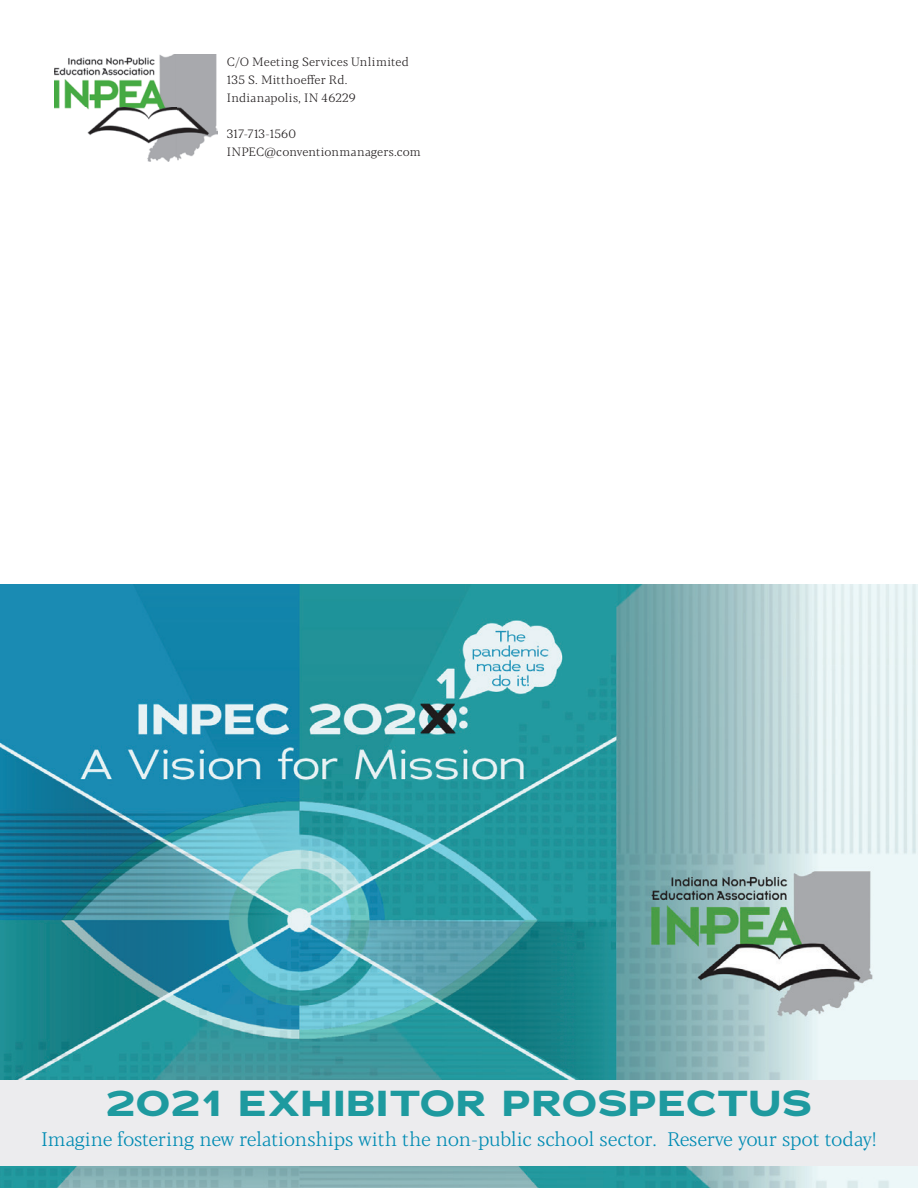
<style>
.page{position:relative;width:918px;height:1188px;background:#fff}
.page>*{position:absolute;margin:0;border:0;box-sizing:border-box;transform-origin:0 0}
.t1{font:700 36px "Adrianna Extended";letter-spacing:.015em;color:#1e9a9f}
.t2{font:300 19.5px "Blacker Pro Tx";letter-spacing:-.005em;color:#008bb3}
.t3{font:300 12px/18px "Blacker Pro Tx";letter-spacing:.02em;color:#231f20}
</style>
<div class="page">
<img style="left:0;top:584px;width:918px;height:604px">
<div style="left:0;top:1080px;width:918px;height:86px;background:#ececee"></div>
<img style="left:54px;top:54px;width:164px;height:108px">
<p class="t3" style="left:227px;top:53px;width:184px">C/O Meeting Services Unlimited<br>135 S. Mitthoeffer Rd.<br>Indianapolis, IN 46229</p>
<p class="t3" style="left:227px;top:125px;width:196px">317-713-1560<br>INPEC@conventionmanagers.com</p>
<h1 class="t1" style="left:106px;top:1081px;width:708px">2021 EXHIBITOR PROSPECTUS</h1>
<h2 class="t2" style="left:41px;top:1127px;width:837px">Imagine fostering new relationships with the non-public school sector. Reserve your spot today!</h2>
</div>
